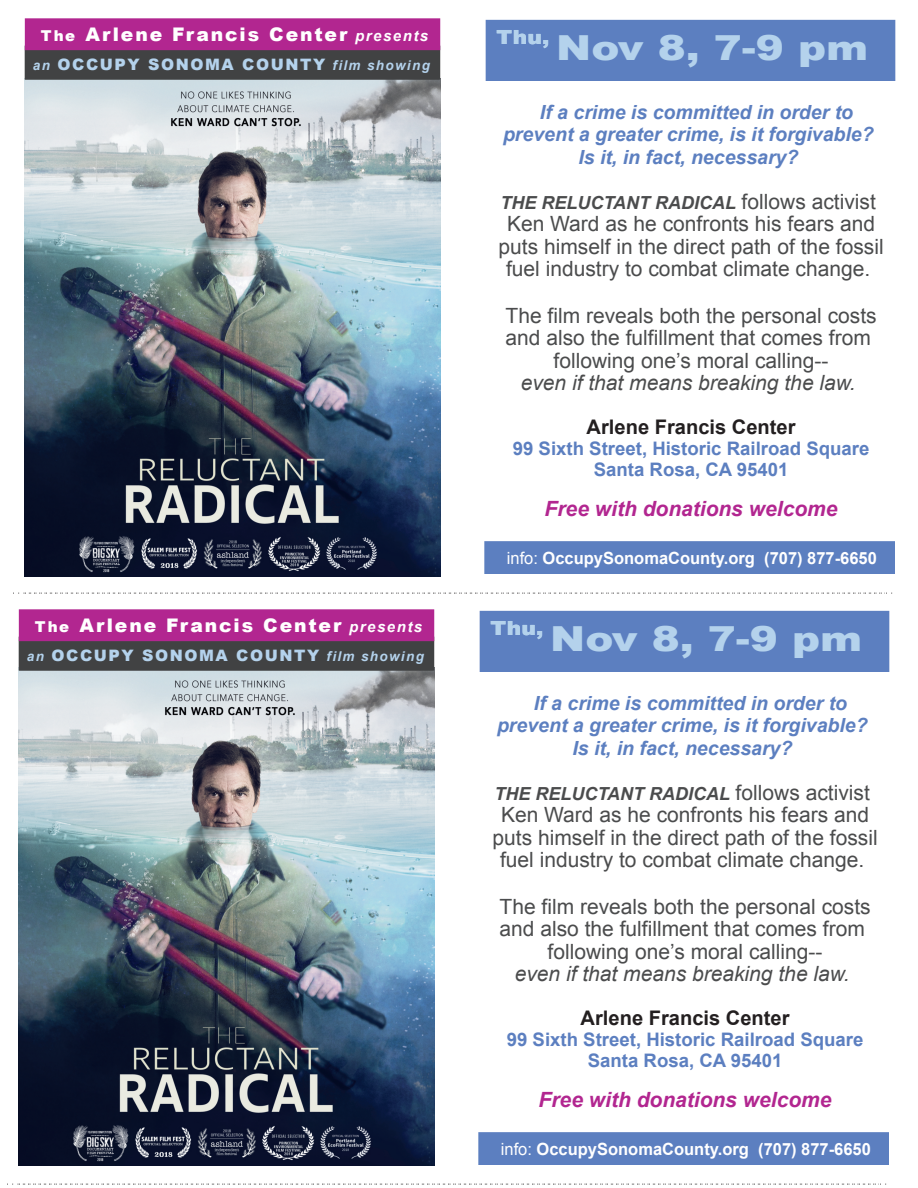
<style>
.page{position:relative;width:918px;height:1188px;background:#fff}
.page>*{position:absolute;margin:0;border:0;box-sizing:border-box;transform-origin:0 0}
.t1{font:900 34.5px "Arial";color:#b4d2ec;scale:1.22 1}
.t2{font:21px/22.5px "Arial";color:#4b4c4d;text-align:center}
.t3{font:italic 21px "Arial";color:#4b4c4d}
.t4{font:italic 700 21px "Arial";color:#b22690}
.t5{font:700 20.1px "Arial";color:#231f20}
.t6{font:italic 700 19.5px "Arial";color:#5c7fc0}
.t7{font:900 19.5px "Arial";letter-spacing:.015em;color:#b4d2ec;scale:1.12 1}
.t8{font:900 18.75px "Arial";letter-spacing:.1em;color:#fff}
.t9{font:700 18.6px/21px "Arial";color:#5c7fc0;text-align:center}
.t10{font:italic 700 18px "Arial";color:#4b4c4d}
.t11{font:700 16.8px "Arial";color:#fff}
.t12{font:900 15.75px "Arial";letter-spacing:.1em;color:#b4d2ec}
.s1{font-size:15px}
.s2{font-weight:700;font-style:italic;font-size:15px}
.s3{font-weight:700;font-style:italic;font-size:13.5px}
.s4{font-weight:400;font-style:normal;font-size:21px}
.s5{font-weight:400}
</style>
<div class="page">
<div style="left:485px;top:542px;width:409px;height:31px;background:#5c7fc0"></div>
<div style="left:484px;top:541px;width:411px;height:33px;border:2px solid #5c7fc0"></div>
<svg style="left:13px;top:593px;width:880px;height:1px"></svg>
<img style="left:24px;top:78px;width:416px;height:498px">
<div style="left:486px;top:21px;width:409px;height:59px;background:#5c7fc0"></div>
<div style="left:486px;top:20px;width:409px;height:61px;border:2px solid #5c7fc0"></div>
<div style="left:26px;top:46px;width:413px;height:33px;background:#414243"></div>
<div style="left:25px;top:46px;width:415px;height:34px;border:2px solid #414243"></div>
<div style="left:26px;top:19px;width:413px;height:30px;background:#b22690"></div>
<div style="left:25px;top:18px;width:415px;height:32px;border:2px solid #b22690"></div>
<div style="left:479px;top:1133px;width:409px;height:31px;background:#5c7fc0"></div>
<div style="left:478px;top:1132px;width:411px;height:33px;border:2px solid #5c7fc0"></div>
<svg style="left:7px;top:1184px;width:880px;height:1px"></svg>
<img style="left:18px;top:668px;width:416px;height:498px">
<div style="left:480px;top:612px;width:409px;height:59px;background:#5c7fc0"></div>
<div style="left:480px;top:611px;width:409px;height:61px;border:2px solid #5c7fc0"></div>
<div style="left:20px;top:637px;width:413px;height:33px;background:#414243"></div>
<div style="left:20px;top:610px;width:413px;height:30px;background:#b22690"></div>
<div style="left:19px;top:609px;width:415px;height:32px;border:2px solid #b22690"></div>
<p class="t8" style="left:41px;top:21px;width:389px"><span class="s1">The</span> Arlene Francis Center <span class="s2">presents</span></p>
<p class="t12" style="left:33px;top:52px;width:398px"><span class="s3">an</span> OCCUPY SONOMA COUNTY <span class="s3">film showing</span></p>
<p class="t8" style="left:35px;top:612px;width:389px"><span class="s1">The</span> Arlene Francis Center <span class="s2">presents</span></p>
<p class="t12" style="left:27px;top:643px;width:398px"><span class="s3">an</span> OCCUPY SONOMA COUNTY <span class="s3">film showing</span></p>
<p class="t7" style="left:497px;top:23px;width:49px">Thu,</p>
<h1 class="t1" style="left:556px;top:22px;width:257px">Nov 8, 7-9 pm</h1>
<p class="t6" style="left:540px;top:101px;width:315px">If a crime is committed in order to</p>
<p class="t6" style="left:503px;top:123px;width:372px">prevent a greater crime, is it forgivable?</p>
<p class="t6" style="left:578px;top:146px;width:221px">Is it, in fact, necessary?</p>
<p class="t10" style="left:501px;top:192px;width:377px">THE RELUCTANT RADICAL <span class="s4">follows activist</span></p>
<p class="t2" style="left:499px;top:212px;width:387px">Ken Ward as he confronts his fears and puts himself in the direct path of the fossil fuel industry to combat climate change.</p>
<p class="t2" style="left:506px;top:304px;width:373px">The film reveals both the personal costs and also the fulfillment that comes from following one’s moral calling--</p>
<p class="t3" style="left:521px;top:371px;width:337px">even if that means breaking the law.</p>
<p class="t5" style="left:587px;top:415px;width:210px">Arlene Francis Center</p>
<p class="t9" style="left:513px;top:438px;width:358px">99 Sixth Street, Historic Railroad Square<br>Santa Rosa, CA 95401</p>
<p class="t4" style="left:545px;top:497px;width:294px">Free with donations welcome</p>
<p class="t11" style="left:507px;top:549px;width:372px"><span class="s5">info:</span> OccupySonomaCounty.org (707) 877-6650</p>
<p class="t7" style="left:491px;top:614px;width:49px">Thu,</p>
<h1 class="t1" style="left:550px;top:613px;width:257px">Nov 8, 7-9 pm</h1>
<p class="t6" style="left:534px;top:692px;width:315px">If a crime is committed in order to</p>
<p class="t6" style="left:497px;top:714px;width:372px">prevent a greater crime, is it forgivable?</p>
<p class="t6" style="left:572px;top:737px;width:221px">Is it, in fact, necessary?</p>
<p class="t10" style="left:495px;top:783px;width:377px">THE RELUCTANT RADICAL <span class="s4">follows activist</span></p>
<p class="t2" style="left:493px;top:803px;width:387px">Ken Ward as he confronts his fears and puts himself in the direct path of the fossil fuel industry to combat climate change.</p>
<p class="t2" style="left:500px;top:895px;width:373px">The film reveals both the personal costs and also the fulfillment that comes from following one’s moral calling--</p>
<p class="t3" style="left:515px;top:962px;width:337px">even if that means breaking the law.</p>
<p class="t5" style="left:581px;top:1006px;width:210px">Arlene Francis Center</p>
<p class="t9" style="left:507px;top:1029px;width:358px">99 Sixth Street, Historic Railroad Square<br>Santa Rosa, CA 95401</p>
<p class="t4" style="left:539px;top:1088px;width:294px">Free with donations welcome</p>
<p class="t11" style="left:501px;top:1140px;width:372px"><span class="s5">info:</span> OccupySonomaCounty.org (707) 877-6650</p>
</div>
